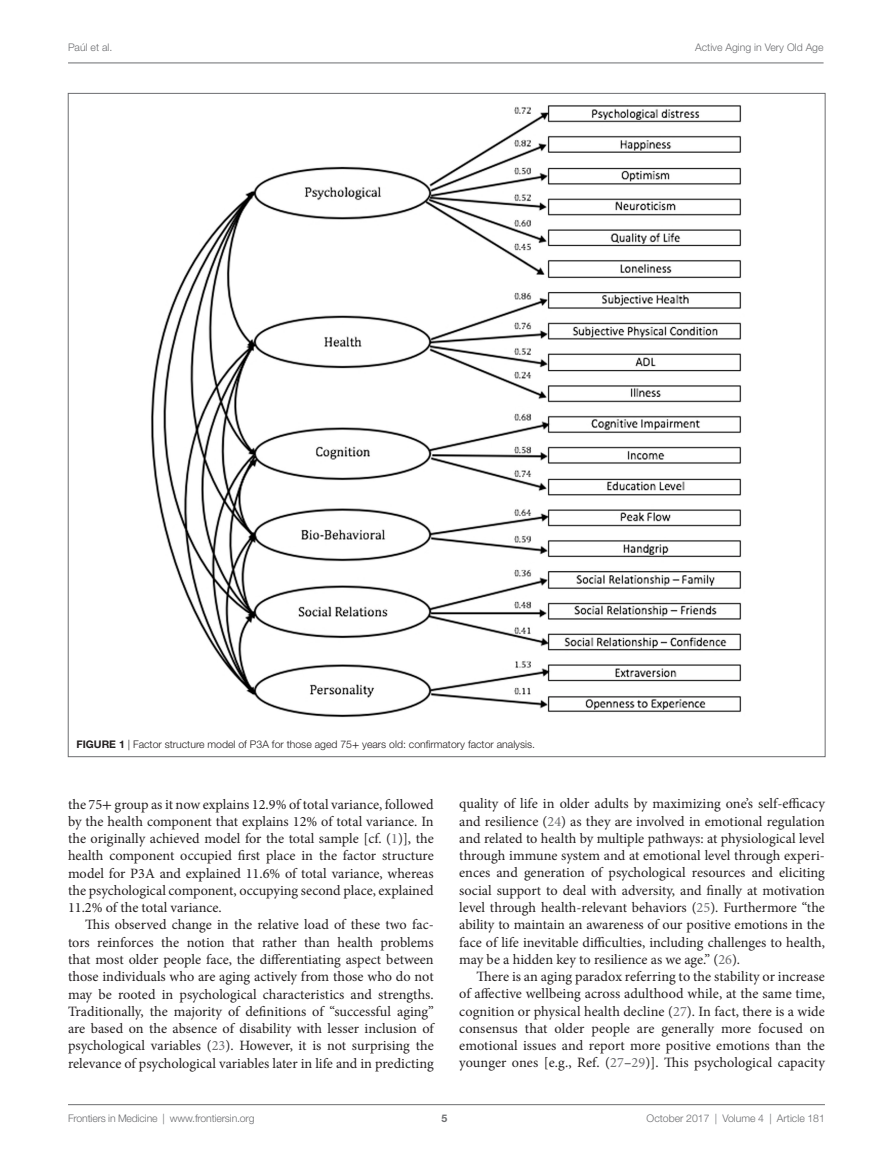
<style>
.page{position:relative;width:893px;height:1170px;background:#fff}
.page>*{position:absolute;margin:0;border:0;box-sizing:border-box;transform-origin:0 0}
.t1{font:14.25px/17.2px "Minion Pro";color:#231f20;text-align:justify}
.t2{font:300 10.5px "Helvetica Neue LT Std";color:#6c6d70}
.t3{font:300 10.5px "Helvetica Neue LT Std";color:#231f20}
.t4{font:700 10.5px "Helvetica Neue LT Std";color:#6c6d70}
.s1{font-weight:700}
.s2{font-family:"STIX General";font-weight:400}
.s3{font-family:"STIX General"}
.s4{color:#6c6d70}
</style>
<div class="page">
<img style="left:151px;top:105px;width:591px;height:613px">
<hr style="left:68px;top:1104px;width:757px;height:1px;background:#6c6d70">
<hr style="left:68px;top:63px;width:755px;height:1px;background:#6c6d70">
<p class="t2" style="left:68px;top:41px;width:46px">Paúl et al.</p>
<p class="t2" style="left:695px;top:41px;width:130px">Active Aging in Very Old Age</p>
<p class="t3" style="left:77px;top:738px;width:460px"><span class="s1">FIGURE 1</span> | Factor structure model of P3A for those aged 75<span class="s2">+</span> years old: confirmatory factor analysis.</p>
<p class="t1" style="left:68px;top:795px;width:367px">the 75<span class="s3">+</span> group as it now explains 12.9% of total variance, followed by the health component that explains 12% of total variance. In the originally achieved model for the total sample [cf. (<span class="s4">1</span>)], the health component occupied first place in the factor structure model for P3A and explained 11.6% of total variance, whereas the psychological component, occupying second place, explained 11.2% of the total variance.</p>
<p class="t1" style="left:68px;top:916px;width:367px;text-indent:17px">This observed change in the relative load of these two fac&shy;tors reinforces the notion that rather than health problems that most older people face, the differentiating aspect between those individuals who are aging actively from those who do not may be rooted in psychological characteristics and strengths.<br>Traditionally, the majority of definitions of “successful aging” are based on the absence of disability with lesser inclusion of psychological variables (<span class="s4">23</span>). However, it is not surprising the relevance of psychological variables later in life and in predicting</p>
<p class="t1" style="left:459px;top:795px;width:367px">quality of life in older adults by maximizing one’s self-efficacy and resilience (<span class="s4">24</span>) as they are involved in emotional regulation and related to health by multiple pathways: at physiological level through immune system and at emotional level through experi&shy;ences and generation of psychological resources and eliciting social support to deal with adversity, and finally at motivation level through health-relevant behaviors (<span class="s4">25</span>). Furthermore “the ability to maintain an awareness of our positive emotions in the face of life inevitable difficulties, including challenges to health, may be a hidden key to resilience as we age.” (<span class="s4">26</span>).</p>
<p class="t1" style="left:459px;top:967px;width:367px;text-indent:17px">There is an aging paradox referring to the stability or increase of affective wellbeing across adulthood while, at the same time, cognition or physical health decline (<span class="s4">27</span>). In fact, there is a wide consensus that older people are generally more focused on emotional issues and report more positive emotions than the younger ones [e.g., Ref. (<span class="s4">27</span>–<span class="s4">29</span>)]. This psychological capacity</p>
<p class="t2" style="left:68px;top:1111px;width:188px">Frontiers in Medicine | www.frontiersin.org</p>
<p class="t2" style="left:647px;top:1111px;width:180px">October 2017 | Volume 4 | Article 181</p>
<p class="t4" style="left:441px;top:1111px;width:7px">5</p>
</div>
